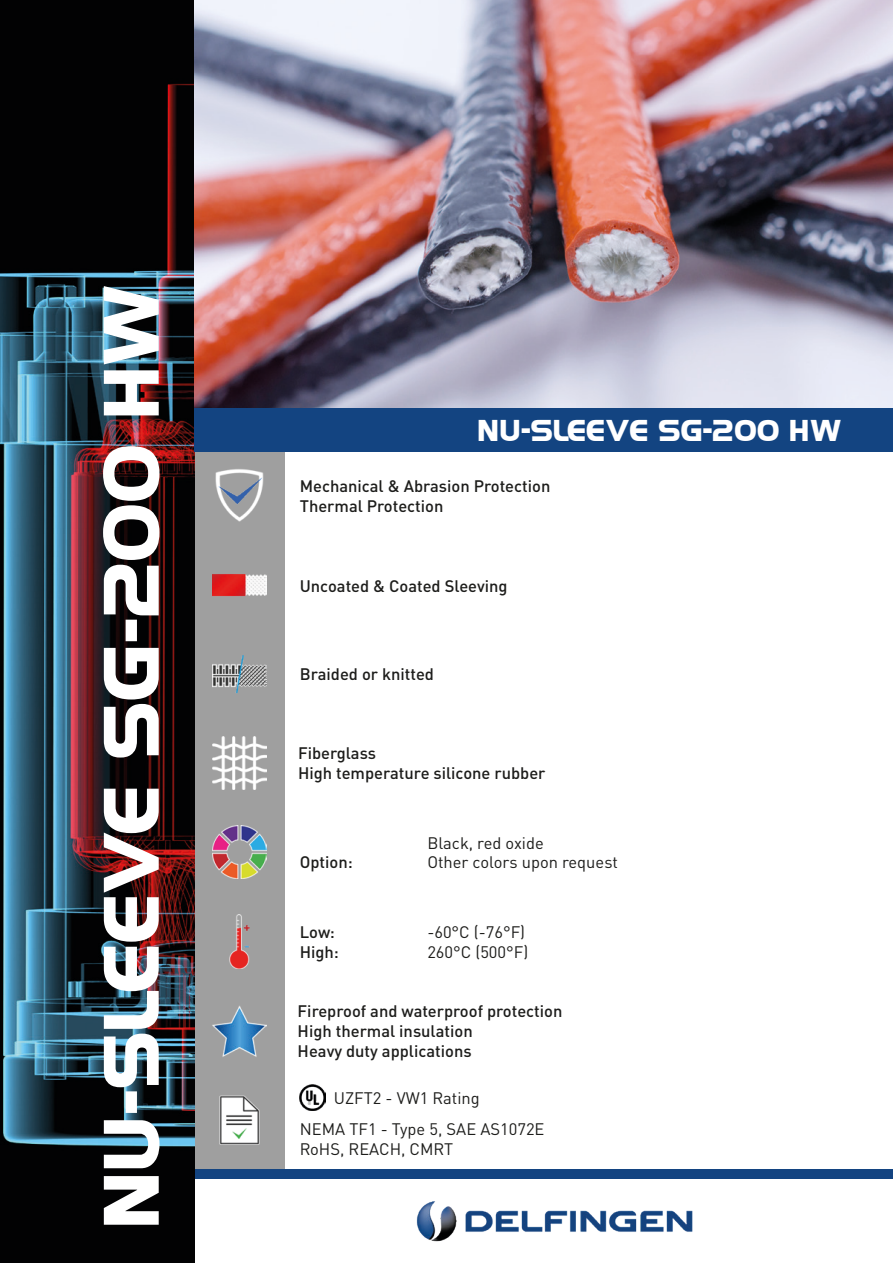
<style>
.page{position:relative;width:893px;height:1263px;background:#fff}
.page>*{position:absolute;margin:0;border:0;box-sizing:border-box;transform-origin:0 0}
.t1{font:70.5px "Hancock Park Bold Laser";letter-spacing:-.01em;color:#fff}
.Product_name_small{font:27px "Hancock Park Bold Laser";color:#fff}
.Standard_Medium{font:500 16.5px "DIN Pro";color:#1d1d1b}
.Standard_Medium_Inte{font:16.5px "DIN Pro";color:#1d1d1b}
.Standard_Regular{font:16.5px "DIN Pro";color:#1d1d1b}
.Standard_Medium_Inte-2{font:500 16.5px "DIN Pro";color:#1d1d1b}
</style>
<div class="page">
<img style="left:300px;top:1084px;width:25px;height:26px">
<div style="left:194px;top:425px;width:91px;height:749px;background:#9f9f9f"></div>
<div style="left:194px;top:1169px;width:699px;height:10px;background:#134481"></div>
<img style="left:416px;top:1201px;width:277px;height:41px">
<img style="left:0;top:0;width:194px;height:1263px">
<img style="left:194px;top:0;width:699px;height:408px">
<img style="left:215px;top:469px;width:49px;height:53px">
<img style="left:213px;top:655px;width:53px;height:39px">
<img style="left:213px;top:826px;width:53px;height:53px">
<img style="left:229px;top:915px;width:21px;height:53px">
<img style="left:213px;top:736px;width:53px;height:54px">
<img style="left:213px;top:574px;width:53px;height:23px">
<div style="left:194px;top:408px;width:699px;height:44px;background:#134481"></div>
<img style="left:219px;top:1095px;width:41px;height:50px">
<img style="left:213px;top:1005px;width:53px;height:52px">
<p class="t1" style="left:83px;top:1225px;width:943px;rotate:-90deg">NU-SLEEVE SG-200 HW</p>
<p class="Product_name_small" style="left:479px;top:412px;width:365px">NU-SLEEVE SG-200 HW</p>
<p class="Standard_Medium" style="left:300px;top:472px;width:252px">Mechanical &amp; Abrasion Protection</p>
<p class="Standard_Medium" style="left:300px;top:492px;width:145px">Thermal Protection</p>
<p class="Standard_Medium" style="left:300px;top:573px;width:209px">Uncoated &amp; Coated Sleeving</p>
<p class="Standard_Medium" style="left:300px;top:661px;width:136px">Braided or knitted</p>
<p class="Standard_Medium" style="left:298px;top:740px;width:80px">Fiberglass</p>
<p class="Standard_Medium" style="left:298px;top:760px;width:249px">High temperature silicone rubber</p>
<p class="Standard_Medium_Inte" style="left:427px;top:830px;width:118px">Black, red oxide</p>
<p class="Standard_Medium_Inte-2" style="left:300px;top:849px;width:55px">Option:</p>
<p class="Standard_Medium_Inte" style="left:427px;top:849px;width:192px">Other colors upon request</p>
<p class="Standard_Medium_Inte-2" style="left:300px;top:918px;width:37px">Low:</p>
<p class="Standard_Medium_Inte" style="left:427px;top:919px;width:99px">-60°C (-76°F)</p>
<p class="Standard_Medium_Inte-2" style="left:300px;top:938px;width:41px">High:</p>
<p class="Standard_Medium_Inte" style="left:427px;top:939px;width:102px">260°C (500°F)</p>
<p class="Standard_Medium" style="left:298px;top:998px;width:266px">Fireproof and waterproof protection</p>
<p class="Standard_Medium" style="left:298px;top:1017px;width:177px">High thermal insulation</p>
<p class="Standard_Medium" style="left:298px;top:1037px;width:175px">Heavy duty applications</p>
<p class="Standard_Regular" style="left:334px;top:1085px;width:147px">UZFT2 - VW1 Rating</p>
<p class="Standard_Regular" style="left:300px;top:1116px;width:246px">NEMA TF1 - Type 5, SAE AS1072E</p>
<p class="Standard_Regular" style="left:300px;top:1136px;width:155px">RoHS, REACH, CMRT</p>
</div>
